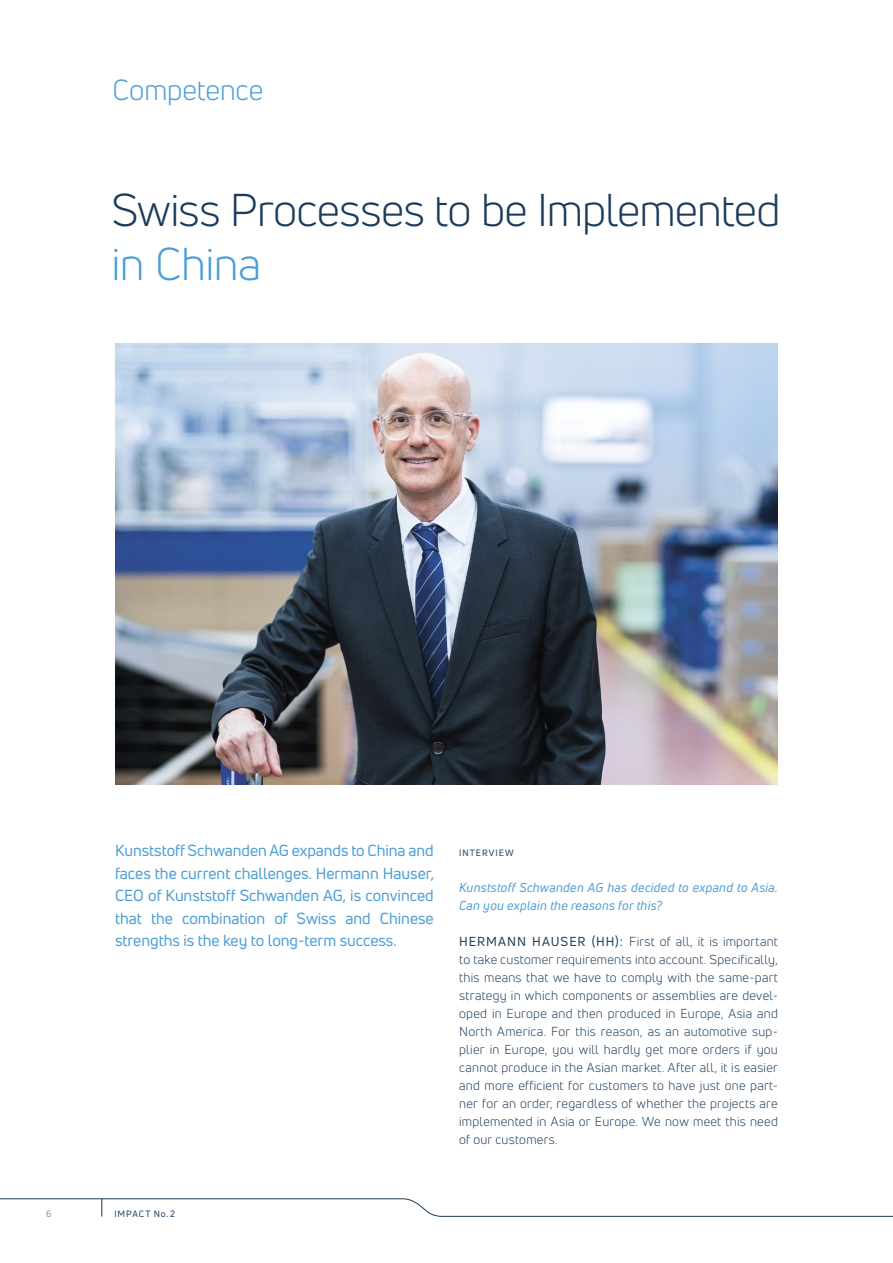
<style>
.page{position:relative;width:893px;height:1263px;background:#fff}
.page>*{position:absolute;margin:0;border:0;box-sizing:border-box;transform-origin:0 0}
.t1{font:45px "Uni Neue";letter-spacing:-.015em;color:#1a3b5a}
.t2{font:45px "Uni Neue";letter-spacing:-.015em;color:#4c9ed6}
.t3{font:28.5px "Uni Neue";letter-spacing:-.005em;color:#4c9ed6}
.t4{font:15.75px/22.5px "Uni Neue";color:#4c9ed6;text-align:justify}
.t5{font:12.75px/18px "Uni Neue";letter-spacing:.02em;color:#1a3b5a;text-align:justify}
.t6{font:italic 12.75px/18px "Uni Neue";letter-spacing:.025em;color:#4c9ed6}
.t7{font:9px "Uni Neue";letter-spacing:.105em;color:#1a3b5a}
.t8{font:9px "Uni Neue";color:#4c9ed6}
.s1{font-style:inherit}
</style>
<div class="page">
<img style="left:115px;top:343px;width:663px;height:441px">
<svg style="left:0;top:1198px;width:893px;height:19px"></svg>
<h2 class="t3" style="left:113px;top:73px;width:152px">Competence</h2>
<h1 class="t1" style="left:111px;top:183px;width:671px">Swiss Processes to be Implemented</h1>
<h1 class="t2" style="left:111px;top:237px;width:151px">in China</h1>
<p class="t4" style="left:115px;top:839px;width:320px">Kunststoff Schwanden AG expands to China and faces the current challenges. Hermann Hauser, CEO of Kunststoff Schwanden AG, is convinced that the combination of Swiss and Chinese strengths is the key to long-term success.</p>
<p class="t8" style="left:46px;top:1208px;width:7px">6</p>
<p class="t7" style="left:114px;top:1208px;width:62px">IMPACT No.2</p>
<p class="t7" style="left:459px;top:847px;width:56px">INTERVIEW</p>
<p class="t6" style="left:459px;top:879px;width:320px">Kunststoff Schwanden AG has decided to expand to Asia.<br>Can you explain the reasons for this?</p>
<p class="t5" style="left:459px;top:933px;width:320px"><span class="s1">HERMANN HAUSER (HH):</span> First of all, it is important to take customer requirements into account. Specifically, this means that we have to comply with the same-part strategy in which components or assemblies are devel&shy;oped in Europe and then produced in Europe, Asia and North America. For this reason, as an automotive sup&shy;plier in Europe, you will hardly get more orders if you cannot produce in the Asian market. After all, it is easier and more efficient for customers to have just one part&shy;ner for an order, regardless of whether the projects are implemented in Asia or Europe. We now meet this need of our customers.</p>
</div>
